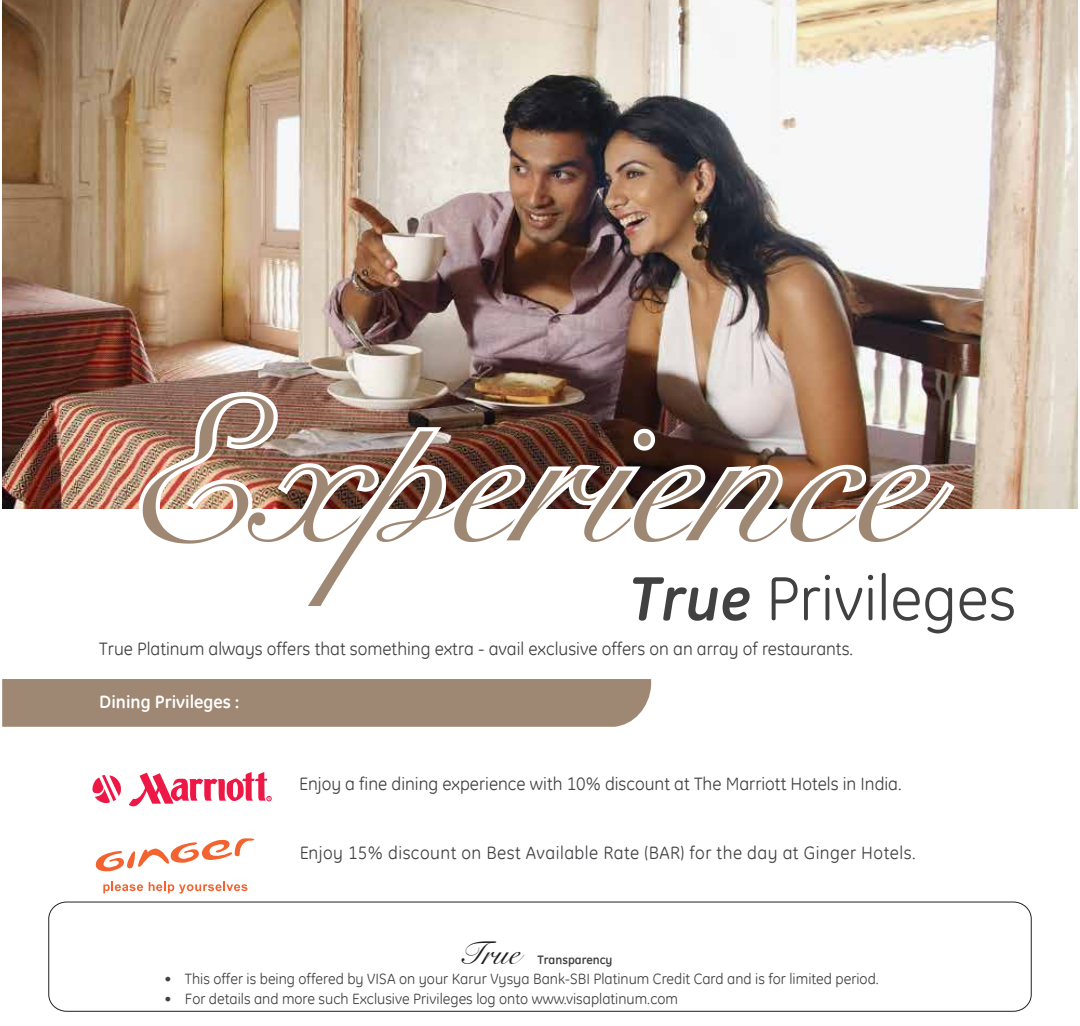
<style>
.page{position:relative;width:1080px;height:1026px;background:#fff}
.page>*{position:absolute;margin:0;border:0;box-sizing:border-box;transform-origin:0 0}
.t1{font:63px "GE Inspira";color:#414142}
.t2{font:33.6px "Snell BT";color:#231f20}
.t3{font:18px "GE Inspira";color:#414142}
.t4{font:18px "GE Inspira";letter-spacing:.025em;color:#414042}
.t5{font:700 18px "GE Inspira";color:#fff}
.t6{font:15px "GE Inspira";color:#414142}
.t7{font:700 12.3px "GE Inspira";color:#414142}
.s1{font-weight:700;font-style:italic}
</style>
<div class="page">
<div style="left:2px;top:679px;width:649px;height:48px;background:#9e8874"></div>
<img style="left:2px;top:0;width:1076px;height:508px">
<img style="left:139px;top:392px;width:816px;height:214px">
<svg style="left:95px;top:838px;width:160px;height:34px"></svg>
<svg style="left:103px;top:882px;width:40px;height:11px"></svg>
<svg style="left:149px;top:882px;width:98px;height:12px"></svg>
<svg style="left:92px;top:775px;width:29px;height:28px"></svg>
<svg style="left:129px;top:772px;width:142px;height:34px"></svg>
<div style="left:48px;top:902px;width:984px;height:110px;border:1px solid #231f20;border-radius:17px"></div>
<h1 class="t1" style="left:629px;top:558px;width:389px"><span class="s1">True</span> Privileges</h1>
<p class="t3" style="left:99px;top:637px;width:755px">True Platinum always offers that something extra - avail exclusive offers on an array of restaurants.</p>
<p class="t5" style="left:99px;top:690px;width:141px">Dining Privileges :</p>
<p class="t3" style="left:299px;top:773px;width:604px">Enjoy a fine dining experience with 10% discount at The Marriott Hotels in India.</p>
<p class="t4" style="left:299px;top:841px;width:618px">Enjoy 15% discount on Best Available Rate (BAR) for the day at Ginger Hotels.</p>
<h2 class="t2" style="left:469px;top:932px;width:62px">True</h2>
<p class="t7" style="left:538px;top:951px;width:76px">Transparency</p>
<p class="t6" style="left:165px;top:969px;width:716px">• This offer is being offered by VISA on your Karur Vysya Bank-SBI Platinum Credit Card and is for limited period.</p>
<p class="t6" style="left:165px;top:989px;width:515px">• For details and more such Exclusive Privileges log onto www.visaplatinum.com</p>
</div>
